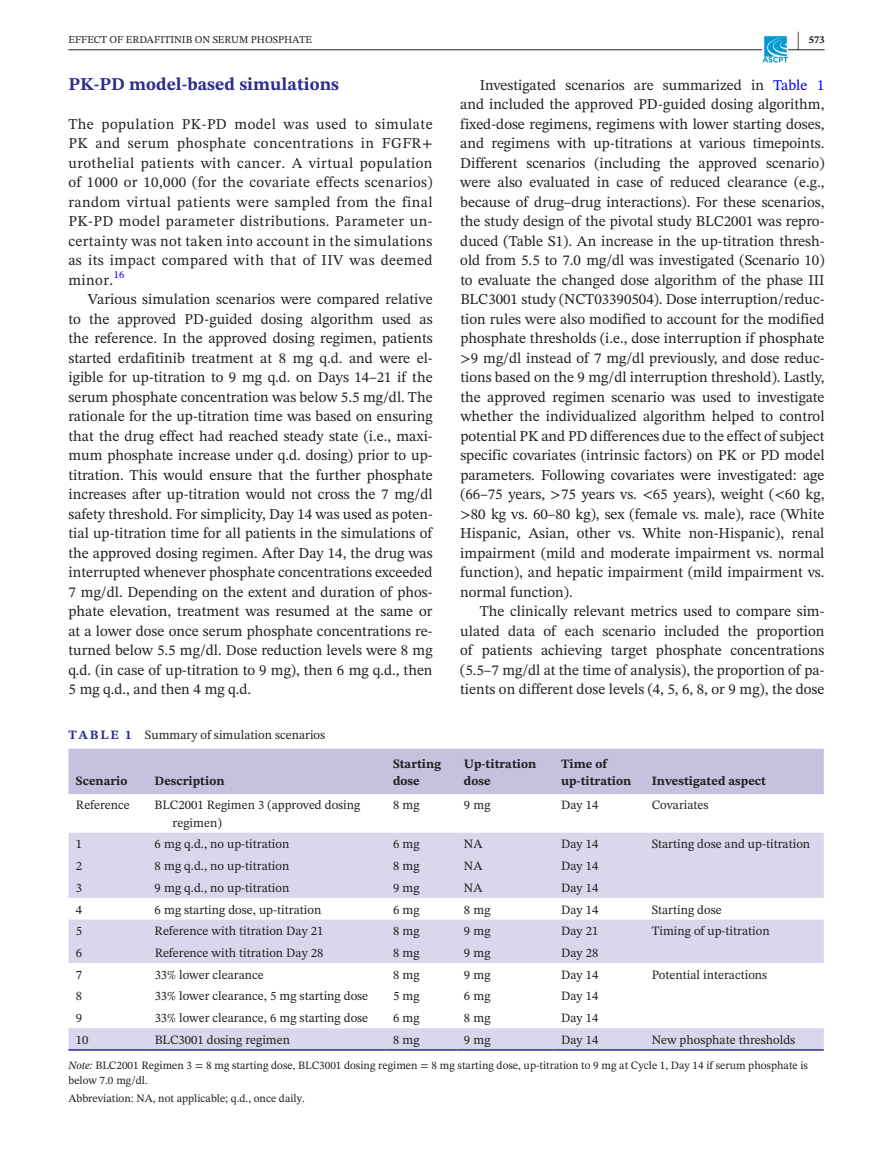
<style>
.page{position:relative;width:893px;height:1174px;background:#fff}
.page>*{position:absolute;margin:0;border:0;box-sizing:border-box;transform-origin:0 0}
.t1{font:700 21px "STIX Two Text";color:#231f20;scale:.42 1}
.t2{font:700 18px "STIX Two Text";color:#2c2d8c}
.t3{font:15px/19.5px "STIX Two Text";color:#231f20;text-align:justify}
.t4{font:12.75px/17.2px "STIX Two Text";color:#231f20}
.t5{font:700 12.75px/17.2px "STIX Two Text";color:#231f20}
.t6{font:11.25px/15.8px "STIX Two Text";color:#231f20}
.t7{font:10.5px "STIX Two Text";color:#231f20}
.t8{font:700 10.5px "STIX Two Text";color:#231f20}
.t9{font:10.5px "STIX Two Text";color:#00f}
.s1{color:#00f}
.s2{font-weight:700;color:#2c2d8c}
.s3{font-style:italic}
</style>
<div class="page">
<hr style="left:68px;top:49px;width:756px;height:1px;background:#231f20">
<img style="left:762px;top:37px;width:25px;height:25px">
<div style="left:68px;top:748px;width:756px;height:46px;background:#c4c2df"></div>
<svg style="left:68px;top:832px;width:756px;height:217px;fill:#d9d7eb"></svg>
<hr style="left:68px;top:1049px;width:79px;height:1px;background:#2c2d8c">
<hr style="left:147px;top:1049px;width:238px;height:1px;background:#2c2d8c">
<hr style="left:385px;top:1049px;width:71px;height:1px;background:#2c2d8c">
<hr style="left:456px;top:1049px;width:98px;height:1px;background:#2c2d8c">
<hr style="left:554px;top:1049px;width:90px;height:1px;background:#2c2d8c">
<hr style="left:644px;top:1049px;width:180px;height:1px;background:#2c2d8c">
<h1 class="t1" style="left:797px;top:24px;width:8px">|</h1>
<p class="t7" style="left:68px;top:32px;width:245px">EFFECT OF ERDAFITINIB ON SERUM PHOSPHATE</p>
<p class="t8" style="left:809px;top:32px;width:17px">573</p>
<p class="t2" style="left:68px;top:71px;width:272px">PK-PD model-based simulations</p>
<p class="t3" style="left:68px;top:114px;width:366px">The population PK-PD model was used to simulate PK and serum phosphate concentrations in FGFR+ urothelial patients with cancer. A virtual population of 1000 or 10,000 (for the covariate effects scenarios) random virtual patients were sampled from the final PK-PD model parameter distributions. Parameter un&shy;certainty was not taken into account in the simulations as its impact compared with that of IIV was deemed minor.</p>
<p class="t3" style="left:460px;top:75px;width:366px;text-indent:20px">Investigated scenarios are summarized in <span class="s1">Table 1 </span>and included the approved PD-guided dosing algorithm, fixed-dose regimens, regimens with lower starting doses, and regimens with up-titrations at various timepoints.<br>Different scenarios (including the approved scenario) were also evaluated in case of reduced clearance (e.g., because of drug–drug interactions). For these scenarios, the study design of the pivotal study BLC2001 was repro&shy;duced (Table S1). An increase in the up-titration thresh&shy;old from 5.5 to 7.0 mg/dl was investigated (Scenario 10) to evaluate the changed dose algorithm of the phase III BLC3001 study (NCT03390504). Dose interruption/reduc&shy;tion rules were also modified to account for the modified phosphate thresholds (i.e., dose interruption if phosphate &gt;9 mg/dl instead of 7 mg/dl previously, and dose reduc&shy;tions based on the 9 mg/dl interruption threshold). Lastly, the approved regimen scenario was used to investigate whether the individualized algorithm helped to control potential PK and PD differences due to the effect of subject specific covariates (intrinsic factors) on PK or PD model parameters. Following covariates were investigated: age (66–75 years, &gt;75 years vs. &lt;65 years), weight (&lt;60 kg, &gt;80 kg vs. 60–80 kg), sex (female vs. male), race (White Hispanic, Asian, other vs. White non-Hispanic), renal impairment (mild and moderate impairment vs. normal function), and hepatic impairment (mild impairment vs. normal function).</p>
<p class="t3" style="left:460px;top:601px;width:366px;text-indent:20px">The clinically relevant metrics used to compare sim&shy;ulated data of each scenario included the proportion of patients achieving target phosphate concentrations (5.5–7 mg/dl at the time of analysis), the proportion of pa&shy;tients on different dose levels (4, 5, 6, 8, or 9 mg), the dose</p>
<p class="t9" style="left:114px;top:267px;width:12px">16</p>
<p class="t3" style="left:68px;top:289px;width:366px;text-indent:20px">Various simulation scenarios were compared relative to the approved PD-guided dosing algorithm used as the reference. In the approved dosing regimen, patients started erdafitinib treatment at 8 mg q.d. and were el&shy;igible for up-titration to 9 mg q.d. on Days 14–21 if the serum phosphate concentration was below 5.5 mg/dl. The rationale for the up-titration time was based on ensuring that the drug effect had reached steady state (i.e., maxi&shy;mum phosphate increase under q.d. dosing) prior to up&shy;titration. This would ensure that the further phosphate increases after up-titration would not cross the 7 mg/dl safety threshold. For simplicity, Day 14 was used as poten&shy;tial up-titration time for all patients in the simulations of the approved dosing regimen. After Day 14, the drug was interrupted whenever phosphate concentrations exceeded 7 mg/dl. Depending on the extent and duration of phos&shy;phate elevation, treatment was resumed at the same or at a lower dose once serum phosphate concentrations re&shy;turned below 5.5 mg/dl. Dose reduction levels were 8 mg q.d. (in case of up-titration to 9 mg), then 6 mg q.d., then 5 mg q.d., and then 4 mg q.d.</p>
<p class="t4" style="left:68px;top:726px;width:258px"><span class="s2">TABLE 1</span> Summary of simulation scenarios</p>
<p class="t5" style="left:76px;top:772px;width:53px">Scenario</p>
<p class="t5" style="left:155px;top:772px;width:71px">Description</p>
<p class="t5" style="left:393px;top:755px;width:50px">Starting dose</p>
<p class="t5" style="left:464px;top:755px;width:74px">Up-titration dose</p>
<p class="t5" style="left:561px;top:755px;width:72px">Time of up-titration</p>
<p class="t5" style="left:652px;top:772px;width:116px">Investigated aspect</p>
<p class="t4" style="left:76px;top:796px;width:55px">Reference</p>
<p class="t4" style="left:173px;top:796px;width:189px;text-indent:-18px">BLC2001 Regimen 3 (approved dosing regimen)</p>
<p class="t4" style="left:393px;top:796px;width:28px">8 mg</p>
<p class="t4" style="left:464px;top:796px;width:28px">9 mg</p>
<p class="t4" style="left:561px;top:796px;width:39px">Day 14</p>
<p class="t4" style="left:652px;top:796px;width:58px">Covariates</p>
<p class="t4" style="left:76px;top:835px;width:8px">1</p>
<p class="t4" style="left:155px;top:835px;width:136px">6 mg q.d., no up-titration</p>
<p class="t4" style="left:393px;top:835px;width:28px">6 mg</p>
<p class="t4" style="left:464px;top:835px;width:20px">NA</p>
<p class="t4" style="left:561px;top:835px;width:39px">Day 14</p>
<p class="t4" style="left:652px;top:835px;width:160px">Starting dose and up-titration</p>
<p class="t4" style="left:76px;top:857px;width:8px">2</p>
<p class="t4" style="left:155px;top:857px;width:136px">8 mg q.d., no up-titration</p>
<p class="t4" style="left:393px;top:857px;width:28px">8 mg</p>
<p class="t4" style="left:464px;top:857px;width:20px">NA</p>
<p class="t4" style="left:561px;top:857px;width:39px">Day 14</p>
<p class="t4" style="left:76px;top:879px;width:8px">3</p>
<p class="t4" style="left:155px;top:879px;width:136px">9 mg q.d., no up-titration</p>
<p class="t4" style="left:393px;top:879px;width:28px">9 mg</p>
<p class="t4" style="left:464px;top:879px;width:20px">NA</p>
<p class="t4" style="left:561px;top:879px;width:39px">Day 14</p>
<p class="t4" style="left:76px;top:900px;width:8px">4</p>
<p class="t4" style="left:155px;top:900px;width:168px">6 mg starting dose, up-titration</p>
<p class="t4" style="left:393px;top:900px;width:28px">6 mg</p>
<p class="t4" style="left:464px;top:900px;width:28px">8 mg</p>
<p class="t4" style="left:561px;top:900px;width:39px">Day 14</p>
<p class="t4" style="left:652px;top:900px;width:71px">Starting dose</p>
<p class="t4" style="left:76px;top:922px;width:8px">5</p>
<p class="t4" style="left:155px;top:922px;width:170px">Reference with titration Day 21</p>
<p class="t4" style="left:393px;top:922px;width:28px">8 mg</p>
<p class="t4" style="left:464px;top:922px;width:28px">9 mg</p>
<p class="t4" style="left:561px;top:922px;width:39px">Day 21</p>
<p class="t4" style="left:652px;top:922px;width:120px">Timing of up-titration</p>
<p class="t4" style="left:76px;top:944px;width:8px">6</p>
<p class="t4" style="left:155px;top:944px;width:170px">Reference with titration Day 28</p>
<p class="t4" style="left:393px;top:944px;width:28px">8 mg</p>
<p class="t4" style="left:464px;top:944px;width:28px">9 mg</p>
<p class="t4" style="left:561px;top:944px;width:39px">Day 28</p>
<p class="t4" style="left:76px;top:965px;width:8px">7</p>
<p class="t4" style="left:155px;top:965px;width:111px">33% lower clearance</p>
<p class="t4" style="left:393px;top:965px;width:28px">8 mg</p>
<p class="t4" style="left:464px;top:965px;width:28px">9 mg</p>
<p class="t4" style="left:561px;top:965px;width:39px">Day 14</p>
<p class="t4" style="left:652px;top:965px;width:117px">Potential interactions</p>
<p class="t4" style="left:76px;top:987px;width:8px">8</p>
<p class="t4" style="left:155px;top:987px;width:215px">33% lower clearance, 5 mg starting dose</p>
<p class="t4" style="left:393px;top:987px;width:28px">5 mg</p>
<p class="t4" style="left:464px;top:987px;width:28px">6 mg</p>
<p class="t4" style="left:561px;top:987px;width:39px">Day 14</p>
<p class="t4" style="left:76px;top:1009px;width:8px">9</p>
<p class="t4" style="left:155px;top:1009px;width:215px">33% lower clearance, 6 mg starting dose</p>
<p class="t4" style="left:393px;top:1009px;width:28px">6 mg</p>
<p class="t4" style="left:464px;top:1009px;width:28px">8 mg</p>
<p class="t4" style="left:561px;top:1009px;width:39px">Day 14</p>
<p class="t4" style="left:76px;top:1031px;width:14px">10</p>
<p class="t4" style="left:155px;top:1031px;width:137px">BLC3001 dosing regimen</p>
<p class="t4" style="left:393px;top:1031px;width:28px">8 mg</p>
<p class="t4" style="left:464px;top:1031px;width:28px">9 mg</p>
<p class="t4" style="left:561px;top:1031px;width:39px">Day 14</p>
<p class="t4" style="left:652px;top:1031px;width:145px">New phosphate thresholds</p>
<p class="t6" style="left:68px;top:1057px;width:741px"><span class="s3">Note:</span> BLC2001 Regimen 3 = 8 mg starting dose, BLC3001 dosing regimen = 8 mg starting dose, up-titration to 9 mg at Cycle 1, Day 14 if serum phosphate is below 7.0 mg/dl.</p>
<p class="t6" style="left:68px;top:1090px;width:238px">Abbreviation: NA, not applicable; q.d., once daily.</p>
</div>
